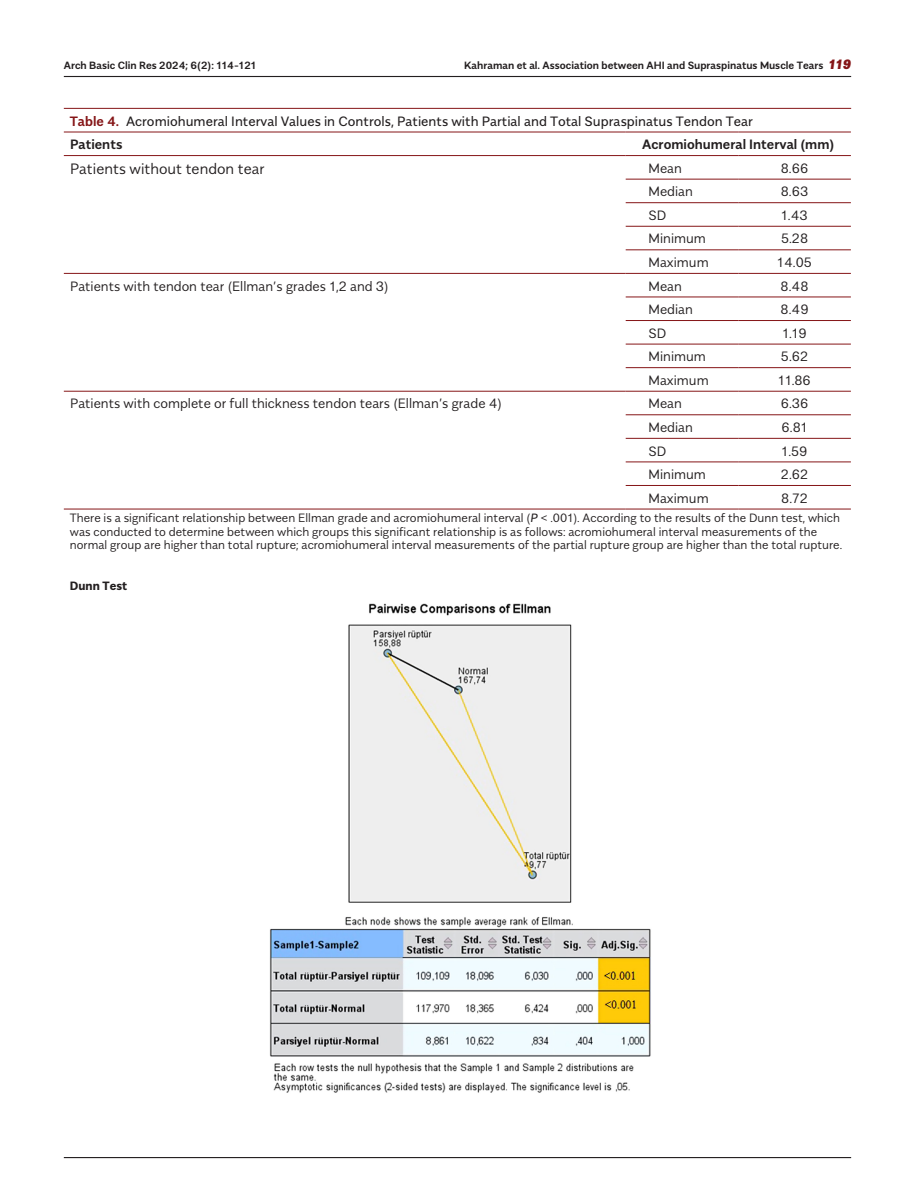
<style>
.page{position:relative;width:915px;height:1191px;background:#fff}
.page>*{position:absolute;margin:0;border:0;box-sizing:border-box;transform-origin:0 0}
.t1{font:300 15px "Alergia Normal";color:#231f20}
.t2{font:300 13.5px "Alergia Normal";color:#231f20}
.t3{font:13.5px/23.5px "Alergia Normal";color:#231f20}
.t4{font:600 13.5px "Alergia Normal";color:#231f20}
.t5{font:300 12px/13.5px "Alergia Normal";color:#231f20}
.t6{font:700 12px "Alergia Normal";color:#231f20}
.t7{font:600 10.5px "Alergia Normal";color:#231f20}
.s1{font-weight:900;font-style:italic;font-size:13.5px;color:#851517}
.s2{font-weight:600;color:#851517}
.s3{font-weight:600}
.s4{font-weight:400;font-style:italic}
</style>
<div class="page">
<hr style="left:64px;top:1157px;width:786px;height:1px;background:#231f20">
<hr style="left:64px;top:76px;width:786px;height:1px;background:#231f20">
<hr style="left:64px;top:108px;width:786px;height:1px;background:#851517">
<hr style="left:64px;top:508px;width:561px;height:1px;background:#851517">
<hr style="left:64px;top:132px;width:561px;height:1px;background:#851517">
<hr style="left:625px;top:132px;width:113px;height:1px;background:#851517">
<hr style="left:738px;top:132px;width:112px;height:1px;background:#851517">
<hr style="left:64px;top:155px;width:561px;height:1px;background:#851517">
<hr style="left:625px;top:155px;width:113px;height:1px;background:#851517">
<hr style="left:738px;top:155px;width:112px;height:1px;background:#851517">
<hr style="left:625px;top:179px;width:113px;height:1px;background:#851517">
<hr style="left:738px;top:179px;width:112px;height:1px;background:#851517">
<hr style="left:625px;top:202px;width:113px;height:1px;background:#851517">
<hr style="left:738px;top:202px;width:112px;height:1px;background:#851517">
<hr style="left:625px;top:226px;width:113px;height:1px;background:#851517">
<hr style="left:738px;top:226px;width:112px;height:1px;background:#851517">
<hr style="left:625px;top:249px;width:113px;height:1px;background:#851517">
<hr style="left:738px;top:249px;width:112px;height:1px;background:#851517">
<hr style="left:64px;top:273px;width:561px;height:1px;background:#851517">
<hr style="left:625px;top:273px;width:113px;height:1px;background:#851517">
<hr style="left:738px;top:273px;width:112px;height:1px;background:#851517">
<hr style="left:625px;top:296px;width:113px;height:1px;background:#851517">
<hr style="left:738px;top:296px;width:112px;height:1px;background:#851517">
<hr style="left:625px;top:320px;width:113px;height:1px;background:#851517">
<hr style="left:738px;top:320px;width:112px;height:1px;background:#851517">
<hr style="left:625px;top:344px;width:113px;height:1px;background:#851517">
<hr style="left:738px;top:344px;width:112px;height:1px;background:#851517">
<hr style="left:625px;top:367px;width:113px;height:1px;background:#851517">
<hr style="left:738px;top:367px;width:112px;height:1px;background:#851517">
<hr style="left:64px;top:391px;width:561px;height:1px;background:#851517">
<hr style="left:625px;top:391px;width:113px;height:1px;background:#851517">
<hr style="left:738px;top:391px;width:112px;height:1px;background:#851517">
<hr style="left:625px;top:414px;width:113px;height:1px;background:#851517">
<hr style="left:738px;top:414px;width:112px;height:1px;background:#851517">
<hr style="left:625px;top:438px;width:113px;height:1px;background:#851517">
<hr style="left:738px;top:438px;width:112px;height:1px;background:#851517">
<hr style="left:625px;top:461px;width:113px;height:1px;background:#851517">
<hr style="left:738px;top:461px;width:112px;height:1px;background:#851517">
<hr style="left:625px;top:485px;width:113px;height:1px;background:#851517">
<hr style="left:625px;top:508px;width:113px;height:1px;background:#851517">
<hr style="left:738px;top:485px;width:112px;height:1px;background:#851517">
<hr style="left:738px;top:508px;width:112px;height:1px;background:#851517">
<img style="left:269px;top:603px;width:382px;height:490px">
<p class="t7" style="left:64px;top:57px;width:194px">Arch Basic Clin Res 2024; 6(2): 114-121</p>
<p class="t7" style="left:464px;top:57px;width:388px">Kahraman et al. Association between AHI and Supraspinatus Muscle Tears <span class="s1">119</span></p>
<p class="t3" style="left:70px;top:108px;width:684px"><span class="s2">Table 4.</span> Acromiohumeral Interval Values in Controls, Patients with Partial and Total Supraspinatus Tendon Tear<br><span class="s3">Patients</span></p>
<p class="t4" style="left:642px;top:134px;width:194px">Acromiohumeral Interval (mm)</p>
<p class="t1" style="left:70px;top:157px;width:196px">Patients without tendon tear</p>
<p class="t2" style="left:648px;top:158px;width:35px">Mean</p>
<p class="t2" style="left:780px;top:158px;width:29px">8.66</p>
<p class="t2" style="left:648px;top:181px;width:46px">Median</p>
<p class="t2" style="left:780px;top:181px;width:29px">8.63</p>
<p class="t2" style="left:648px;top:205px;width:19px">SD</p>
<p class="t2" style="left:781px;top:205px;width:28px">1.43</p>
<p class="t2" style="left:648px;top:228px;width:59px">Minimum</p>
<p class="t2" style="left:780px;top:228px;width:29px">5.28</p>
<p class="t2" style="left:648px;top:252px;width:62px">Maximum</p>
<p class="t2" style="left:777px;top:252px;width:36px">14.05</p>
<p class="t2" style="left:70px;top:275px;width:320px">Patients with tendon tear (Ellman’s grades 1,2 and 3)</p>
<p class="t2" style="left:648px;top:275px;width:35px">Mean</p>
<p class="t2" style="left:780px;top:275px;width:29px">8.48</p>
<p class="t2" style="left:648px;top:299px;width:46px">Median</p>
<p class="t2" style="left:780px;top:299px;width:30px">8.49</p>
<p class="t2" style="left:648px;top:323px;width:19px">SD</p>
<p class="t2" style="left:782px;top:323px;width:26px">1.19</p>
<p class="t2" style="left:648px;top:346px;width:59px">Minimum</p>
<p class="t2" style="left:780px;top:346px;width:29px">5.62</p>
<p class="t2" style="left:648px;top:370px;width:62px">Maximum</p>
<p class="t2" style="left:778px;top:370px;width:34px">11.86</p>
<p class="t2" style="left:70px;top:393px;width:433px">Patients with complete or full thickness tendon tears (Ellman’s grade 4)</p>
<p class="t2" style="left:648px;top:393px;width:35px">Mean</p>
<p class="t2" style="left:780px;top:393px;width:29px">6.36</p>
<p class="t2" style="left:648px;top:417px;width:46px">Median</p>
<p class="t2" style="left:781px;top:417px;width:27px">6.81</p>
<p class="t2" style="left:648px;top:440px;width:19px">SD</p>
<p class="t2" style="left:781px;top:440px;width:27px">1.59</p>
<p class="t2" style="left:648px;top:464px;width:59px">Minimum</p>
<p class="t2" style="left:780px;top:464px;width:29px">2.62</p>
<p class="t2" style="left:648px;top:487px;width:62px">Maximum</p>
<p class="t2" style="left:781px;top:487px;width:28px">8.72</p>
<p class="t5" style="left:70px;top:510px;width:773px">There is a significant relationship between Ellman grade and acromiohumeral interval (<span class="s4">P</span> &lt; .001). According to the results of the Dunn test, which was conducted to determine between which groups this significant relationship is as follows: acromiohumeral interval measurements of the normal group are higher than total rupture; acromiohumeral interval measurements of the partial rupture group are higher than the total rupture.</p>
<p class="t6" style="left:70px;top:576px;width:59px">Dunn Test</p>
</div>
